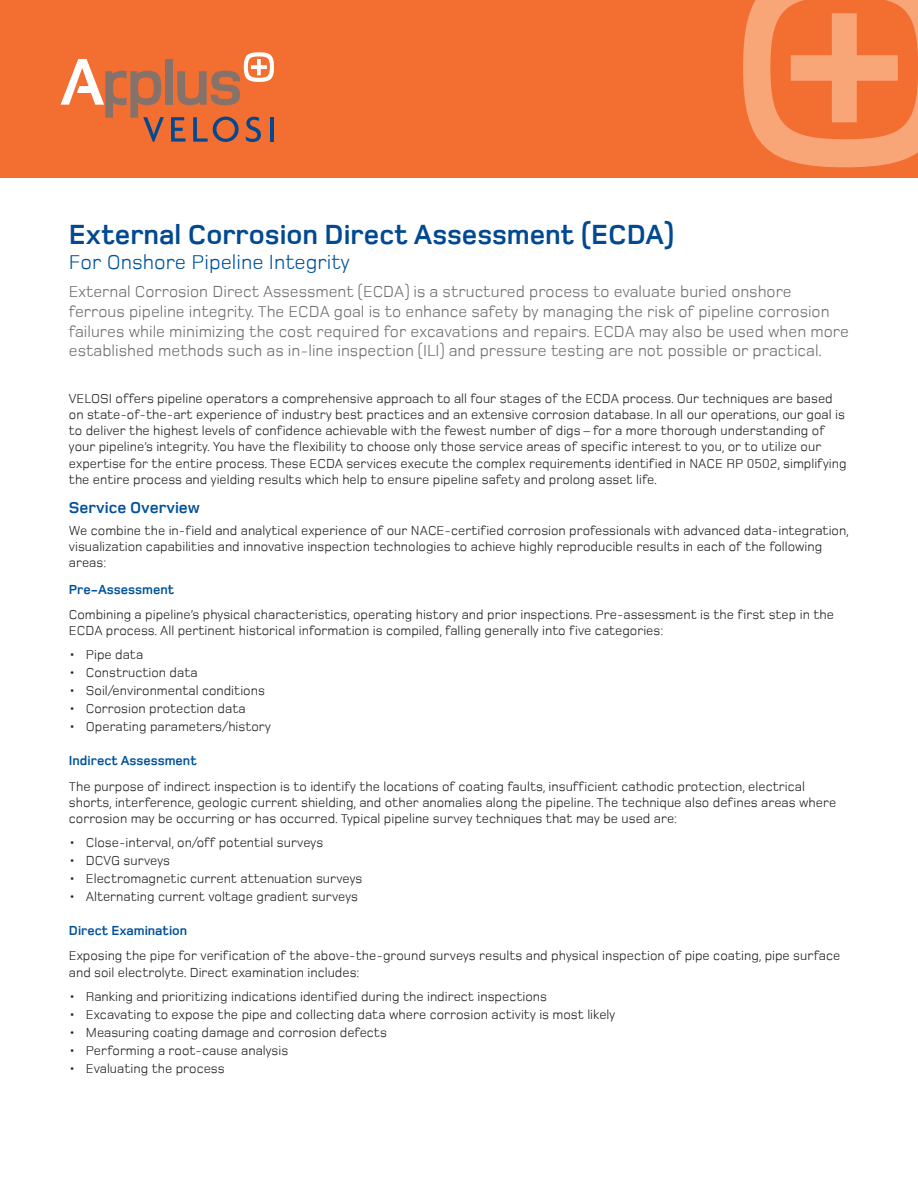
<style>
.page{position:relative;width:918px;height:1188px;background:#fff}
.page>*{position:absolute;margin:0;border:0;box-sizing:border-box;transform-origin:0 0}
.t1{font:700 28.5px "Foundry Monoline";color:#014990}
.t2{font:21px "Foundry Monoline";color:#01529a}
.t3{font:16.5px/19.8px "Foundry Monoline";color:#6c6d70}
.t4{font:700 16.5px "Foundry Monoline";color:#01529a}
.t5{font:13.5px/16.2px "Foundry Monoline";color:#231f20}
.t6{font:700 13.5px "Foundry Monoline";color:#01529a}
</style>
<div class="page">
<div style="left:0;top:0;width:918px;height:178px;background:#f36e31"></div>
<svg style="left:743px;top:0;width:175px;height:167px"></svg>
<div style="left:165px;top:59px;width:8px;height:46px;background:#877269"></div>
<svg style="left:177px;top:52px;width:97px;height:53px"></svg>
<svg style="left:61px;top:59px;width:103px;height:83px"></svg>
<svg style="left:171px;top:117px;width:15px;height:25px"></svg>
<svg style="left:193px;top:117px;width:46px;height:25px"></svg>
<svg style="left:245px;top:117px;width:16px;height:25px"></svg>
<hr style="left:270px;top:117px;width:4px;height:25px;background:#014990">
<h1 class="t1" style="left:69px;top:219px;width:607px">External Corrosion Direct Assessment (ECDA)</h1>
<h2 class="t2" style="left:69px;top:251px;width:283px">For Onshore Pipeline Integrity</h2>
<p class="t3" style="left:69px;top:282px;width:782px">External Corrosion Direct Assessment (ECDA) is a structured process to evaluate buried onshore ferrous pipeline integrity. The ECDA goal is to enhance safety by managing the risk of pipeline corrosion failures while minimizing the cost required for excavations and repairs. ECDA may also be used when more established methods such as in-line inspection (ILI) and pressure testing are not possible or practical.</p>
<p class="t5" style="left:69px;top:390px;width:779px">VELOSI offers pipeline operators a comprehensive approach to all four stages of the ECDA process. Our techniques are based on state-of-the-art experience of industry best practices and an extensive corrosion database. In all our operations, our goal is to deliver the highest levels of confidence achievable with the fewest number of digs – for a more thorough understanding of your pipeline’s integrity. You have the flexibility to choose only those service areas of specific interest to you, or to utilize our expertise for the entire process. These ECDA services execute the complex requirements identified in NACE RP 0502, simplifying the entire process and yielding results which help to ensure pipeline safety and prolong asset life.</p>
<p class="t4" style="left:69px;top:498px;width:133px">Service Overview</p>
<p class="t5" style="left:69px;top:522px;width:782px">We combine the in-field and analytical experience of our NACE-certified corrosion professionals with advanced data-integration, visualization capabilities and innovative inspection technologies to achieve highly reproducible results in each of the following areas:</p>
<p class="t6" style="left:69px;top:582px;width:107px">Pre-Assessment</p>
<p class="t5" style="left:69px;top:606px;width:767px">Combining a pipeline’s physical characteristics, operating history and prior inspections. Pre-assessment is the first step in the<br>ECDA process. All pertinent historical information is compiled, falling generally into five categories:</p>
<p class="t5" style="left:69px;top:647px;width:76px">• Pipe data</p>
<p class="t5" style="left:69px;top:665px;width:130px">• Construction data</p>
<p class="t5" style="left:69px;top:683px;width:197px">• Soil/environmental conditions</p>
<p class="t5" style="left:69px;top:701px;width:178px">• Corrosion protection data</p>
<p class="t5" style="left:69px;top:719px;width:204px">• Operating parameters/history</p>
<p class="t6" style="left:69px;top:754px;width:129px">Indirect Assessment</p>
<p class="t5" style="left:69px;top:778px;width:769px">The purpose of indirect inspection is to identify the locations of coating faults, insufficient cathodic protection, electrical shorts, interference, geologic current shielding, and other anomalies along the pipeline. The technique also defines areas where corrosion may be occurring or has occurred. Typical pipeline survey techniques that may be used are:</p>
<p class="t5" style="left:69px;top:834px;width:256px">• Close-interval, on/off potential surveys</p>
<p class="t5" style="left:69px;top:852px;width:103px">• DCVG surveys</p>
<p class="t5" style="left:69px;top:870px;width:295px">• Electromagnetic current attenuation surveys</p>
<p class="t5" style="left:69px;top:888px;width:291px">• Alternating current voltage gradient surveys</p>
<p class="t6" style="left:69px;top:924px;width:120px">Direct Examination</p>
<p class="t5" style="left:69px;top:948px;width:773px">Exposing the pipe for verification of the above-the-ground surveys results and physical inspection of pipe coating, pipe surface and soil electrolyte. Direct examination includes:</p>
<p class="t5" style="left:69px;top:988px;width:480px">• Ranking and prioritizing indications identified during the indirect inspections</p>
<p class="t5" style="left:69px;top:1006px;width:548px">• Excavating to expose the pipe and collecting data where corrosion activity is most likely</p>
<p class="t5" style="left:69px;top:1024px;width:319px">• Measuring coating damage and corrosion defects</p>
<p class="t5" style="left:69px;top:1042px;width:221px">• Performing a root-cause analysis</p>
<p class="t5" style="left:69px;top:1060px;width:157px">• Evaluating the process</p>
</div>
